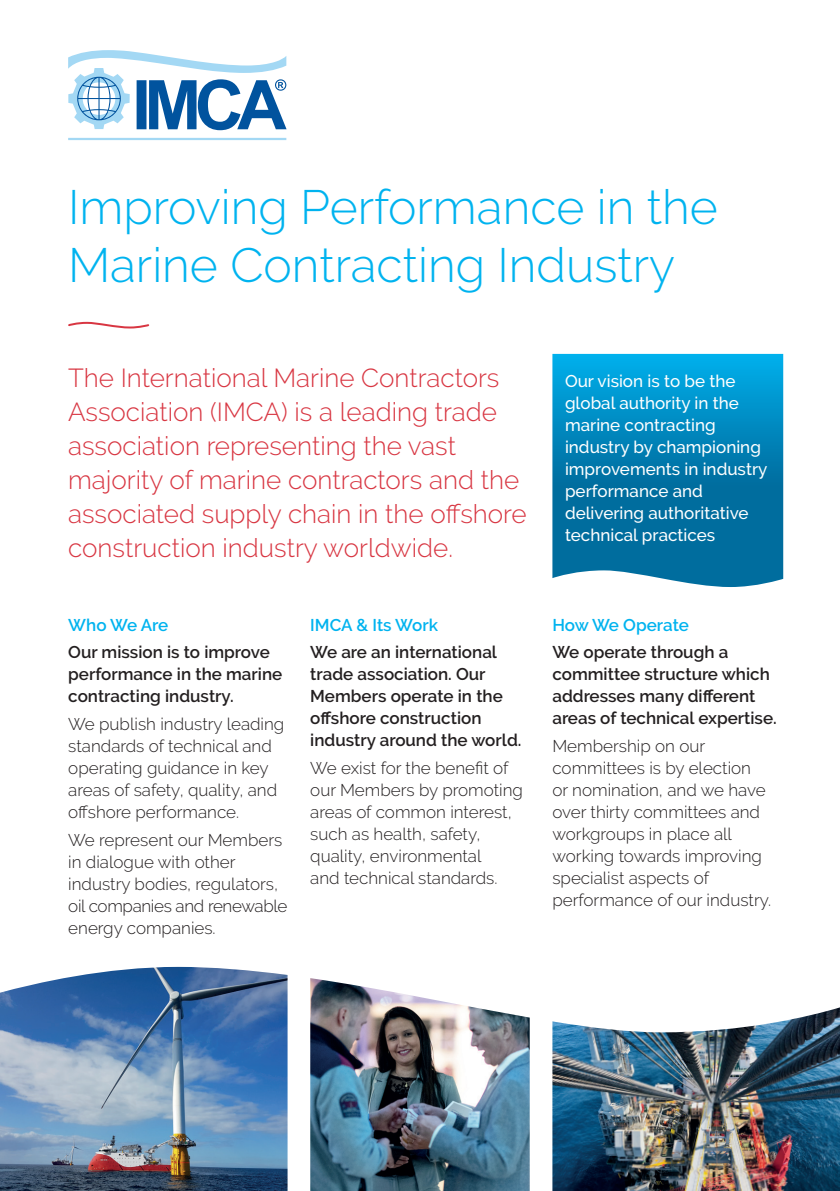
<style>
.page{position:relative;width:840px;height:1191px;background:#fff}
.page>*{position:absolute;margin:0;border:0;box-sizing:border-box;transform-origin:0 0}
.t1{font:300 48px/57.6px "Raleway";color:#00b3ef}
.t2{font:300 26px/34px "Raleway";color:#d83642}
.t3{font:300 17px/22px "Raleway";color:#231f20}
.t4{font:600 17px/22px "Raleway";color:#231f20}
.t5{font:500 17px/22px "Raleway";color:#fff}
.t6{font:600 17px "Raleway";color:#00b3ef}
</style>
<div class="page">
<img style="left:0;top:967px;width:287px;height:224px">
<svg style="left:68px;top:50px;width:218px;height:90px"></svg>
<svg style="left:68px;top:321px;width:82px;height:8px"></svg>
<svg style="left:552px;top:354px;width:230px;height:233px;background:#0984b7"></svg>
<img style="left:552px;top:1007px;width:287px;height:184px">
<img style="left:310px;top:978px;width:219px;height:213px">
<h1 class="t1" style="left:68px;top:178px;width:650px">Improving Performance in the<br>Marine Contracting Industry</h1>
<h2 class="t2" style="left:68px;top:361px;width:460px">The International Marine Contractors Association (IMCA) is a leading trade association representing the vast majority of marine contractors and the associated supply chain in the offshore construction industry worldwide.</h2>
<p class="t6" style="left:68px;top:615px;width:101px">Who We Are</p>
<p class="t4" style="left:68px;top:641px;width:215px">Our mission is to improve performance in the marine contracting industry.</p>
<p class="t3" style="left:68px;top:713px;width:217px">We publish industry leading standards of technical and operating guidance in key areas of safety, quality, and offshore performance.</p>
<p class="t3" style="left:68px;top:828px;width:220px">We represent our Members in dialogue with other industry bodies, regulators, oil companies and renewable energy companies.</p>
<p class="t6" style="left:310px;top:615px;width:129px">IMCA &amp; Its Work</p>
<p class="t4" style="left:310px;top:641px;width:212px">We are an international trade association. Our<br>Members operate in the offshore construction industry around the world.</p>
<p class="t3" style="left:310px;top:757px;width:214px">We exist for the benefit of our Members by promoting areas of common interest, such as health, safety, quality, environmental<br>and technical standards.</p>
<p class="t5" style="left:564px;top:370px;width:204px">Our vision is to be the global authority in the marine contracting industry by championing improvements in industry performance and delivering authoritative technical practices</p>
<p class="t6" style="left:552px;top:615px;width:138px">How We Operate</p>
<p class="t4" style="left:552px;top:641px;width:226px">We operate through a committee structure which addresses many different areas of technical expertise.</p>
<p class="t3" style="left:552px;top:735px;width:220px">Membership on our committees is by election or nomination, and we have over thirty committees and workgroups in place all working towards improving specialist aspects of performance of our industry.</p>
</div>
